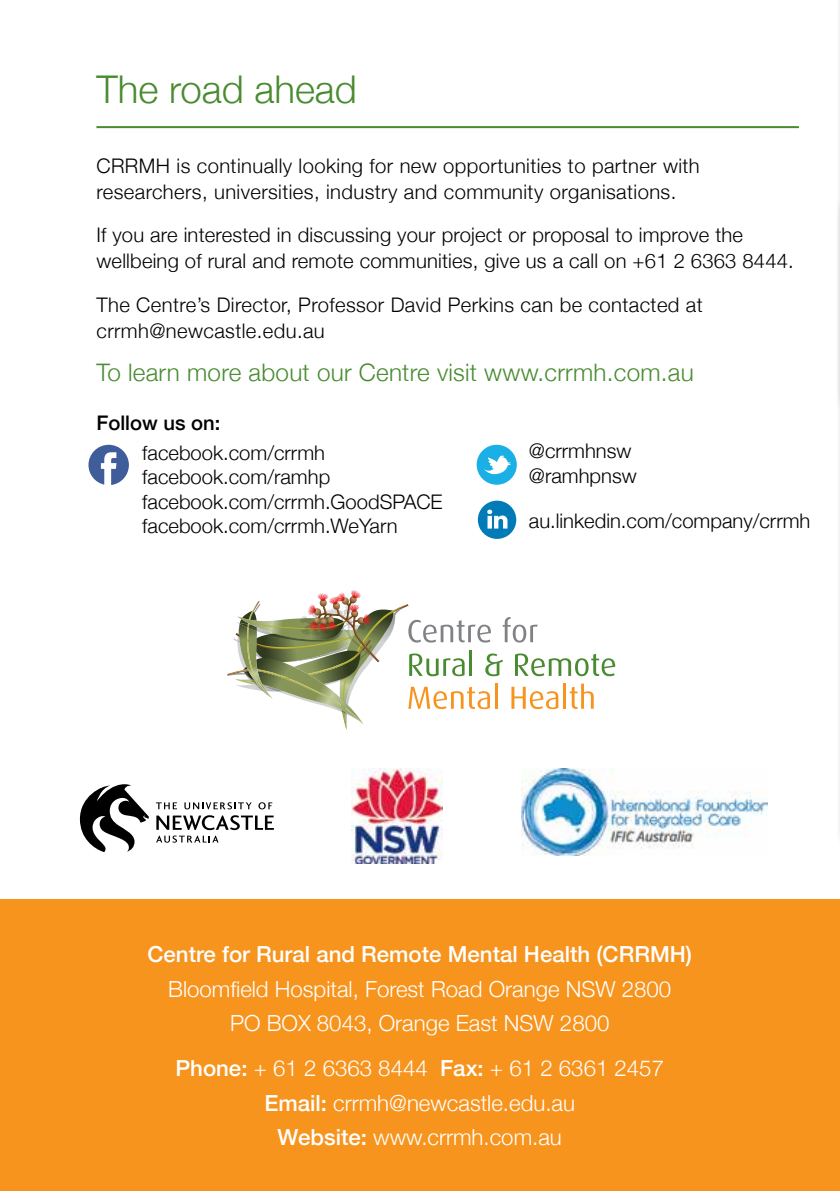
<style>
.page{position:relative;width:840px;height:1191px;background:#fff}
.page>*{position:absolute;margin:0;border:0;box-sizing:border-box;transform-origin:0 0}
.t1{font:300 38.2px "Helvetica Neue";color:#498b31}
.t2{font:300 24.2px "Helvetica Neue";letter-spacing:.01em;color:#498b31}
.t3{font:300 22.2px/34.2px "Helvetica Neue";color:#fff;text-align:center}
.t4{font:500 22.2px "Helvetica Neue";color:#fff}
.t5{font:300 20.2px/24.2px "Helvetica Neue";letter-spacing:.01em;color:#000}
.t6{font:500 20.2px "Helvetica Neue";color:#000}
.s1{font-weight:500}
</style>
<div class="page">
<svg style="left:80px;top:784px;width:69px;height:68px"></svg>
<svg style="left:156px;top:802px;width:21px;height:7px"></svg>
<svg style="left:184px;top:802px;width:67px;height:7px"></svg>
<svg style="left:258px;top:802px;width:14px;height:7px"></svg>
<svg style="left:156px;top:815px;width:118px;height:27px"></svg>
<hr style="left:96px;top:126px;width:702px;height:2px;background:#498b31">
<div style="left:0;top:898px;width:839px;height:293px;background:#f7941e"></div>
<svg style="left:227px;top:590px;width:388px;height:140px"></svg>
<img style="left:521px;top:768px;width:246px;height:87px">
<img style="left:351px;top:768px;width:91px;height:96px">
<svg style="left:477px;top:500px;width:39px;height:39px"></svg>
<svg style="left:88px;top:445px;width:41px;height:40px"></svg>
<svg style="left:476px;top:445px;width:40px;height:40px"></svg>
<hr style="left:835px;top:193px;width:4px;height:221px;background:#000;opacity:.55">
<h1 class="t1" style="left:96px;top:59px;width:262px">The road ahead</h1>
<p class="t5" style="left:96px;top:151px;width:604px;line-height:26.2px">CRRMH is continually looking for new opportunities to partner with researchers, universities, industry and community organisations.</p>
<p class="t5" style="left:96px;top:220px;width:698px;line-height:26.2px">If you are interested in discussing your project or proposal to improve the wellbeing of rural and remote communities, give us a call on +61 2 6363 8444.</p>
<p class="t5" style="left:96px;top:290px;width:607px;line-height:26.2px">The Centre’s Director, Professor David Perkins can be contacted at crrmh@newcastle.edu.au</p>
<p class="t2" style="left:96px;top:353px;width:598px">To learn more about our Centre visit www.crrmh.com.au</p>
<p class="t6" style="left:96px;top:407px;width:125px">Follow us on:</p>
<p class="t5" style="left:142px;top:439px;width:301px">facebook.com/crrmh facebook.com/ramhp facebook.com/crrmh.GoodSPACE facebook.com/crrmh.WeYarn</p>
<p class="t5" style="left:528px;top:437px;width:109px">@crrmhnsw @ramhpnsw</p>
<p class="t5" style="left:528px;top:507px;width:283px">au.linkedin.com/company/crrmh</p>
<p class="t4" style="left:147px;top:936px;width:545px">Centre for Rural and Remote Mental Health (CRRMH)</p>
<p class="t3" style="left:168px;top:970px;width:504px">Bloomfield Hospital, Forest Road Orange NSW 2800<br>PO BOX 8043, Orange East NSW 2800</p>
<p class="t3" style="left:175px;top:1049px;width:490px"><span class="s1">Phone:</span> + 61 2 6363 8444 <span class="s1">Fax:</span> + 61 2 6361 2457<br><span class="s1">Email:</span> crrmh@newcastle.edu.au<br><span class="s1">Website:</span> www.crrmh.com.au</p>
</div>
